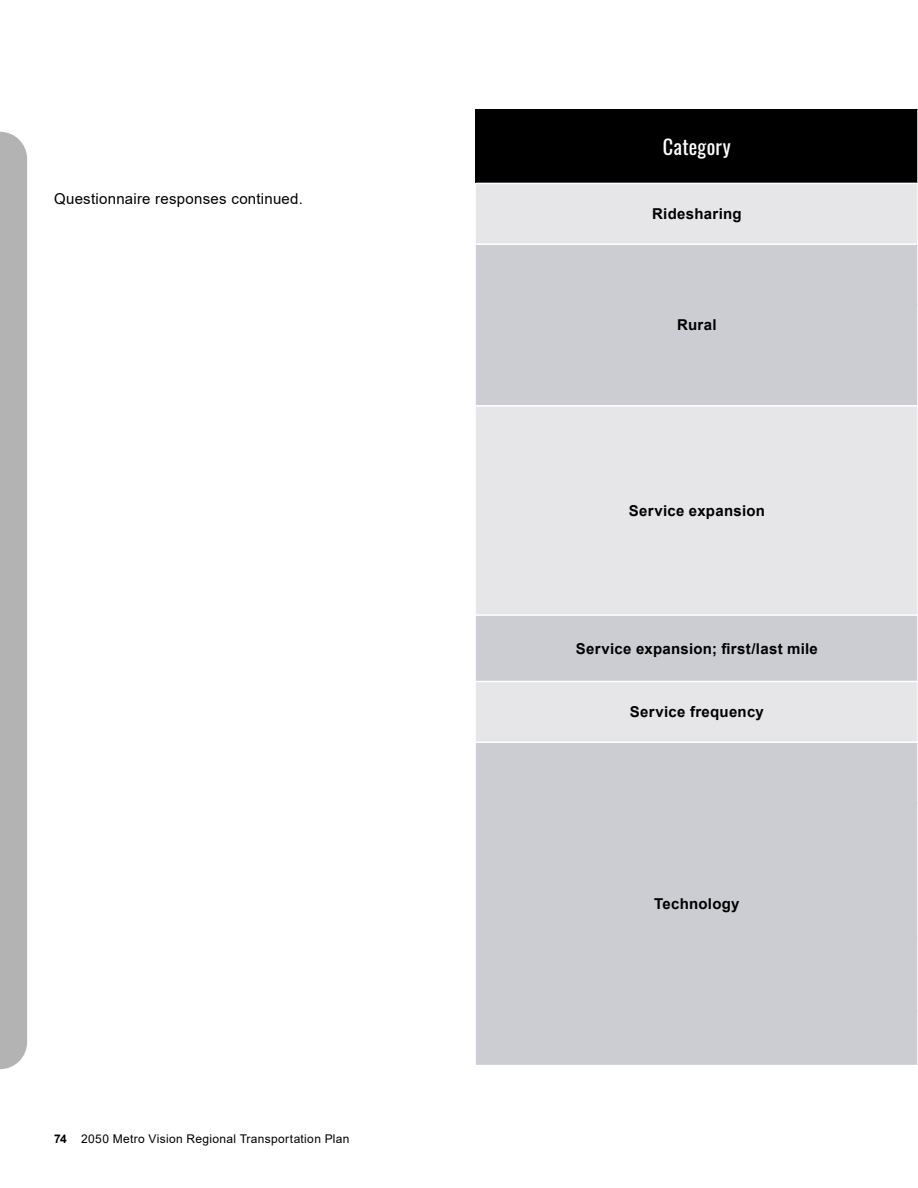
<style>
.page{position:relative;width:918px;height:1188px;background:#fff}
.page>*{position:absolute;margin:0;border:0;box-sizing:border-box;transform-origin:0 0}
.t1{font:20.25px "Oswald";letter-spacing:.01em;color:#fff}
.t2{font:700 15px "Arial";letter-spacing:.02em;color:#000}
.t3{font:15px "Arial";letter-spacing:.02em;color:#000}
.t4{font:12px "Arial";letter-spacing:.03em;color:#000101}
.s1{font-weight:700}
</style>
<div class="page">
<div style="left:0;top:132px;width:27px;height:937px;background:#b3b3b3"></div>
<div style="left:476px;top:109px;width:442px;height:74px;background:#000"></div>
<div style="left:476px;top:184px;width:441px;height:59px;background:#e6e6e9"></div>
<svg style="left:476px;top:245px;width:441px;height:820px;background:#d3d5d9"></svg>
<hr style="left:917px;top:109px;width:1px;height:74px;background:#fff">
<hr style="left:476px;top:405px;width:442px;height:2px;background:#fff">
<hr style="left:476px;top:614px;width:442px;height:2px;background:#fff">
<hr style="left:476px;top:681px;width:442px;height:1px;background:#fff">
<hr style="left:476px;top:742px;width:442px;height:1px;background:#fff">
<p class="t3" style="left:54px;top:188px;width:250px">Questionnaire responses continued.</p>
<p class="t4" style="left:54px;top:1130px;width:297px"><span class="s1">74</span> 2050 Metro Vision Regional Transportation Plan</p>
<h1 class="t1" style="left:663px;top:129px;width:69px">Category</h1>
<p class="t2" style="left:652px;top:203px;width:91px">Ridesharing</p>
<p class="t2" style="left:677px;top:315px;width:41px">Rural</p>
<p class="t2" style="left:629px;top:500px;width:138px">Service expansion</p>
<p class="t2" style="left:576px;top:638px;width:244px">Service expansion; first/last mile</p>
<p class="t2" style="left:630px;top:702px;width:136px">Service frequency</p>
<p class="t2" style="left:654px;top:893px;width:87px">Technology</p>
</div>
